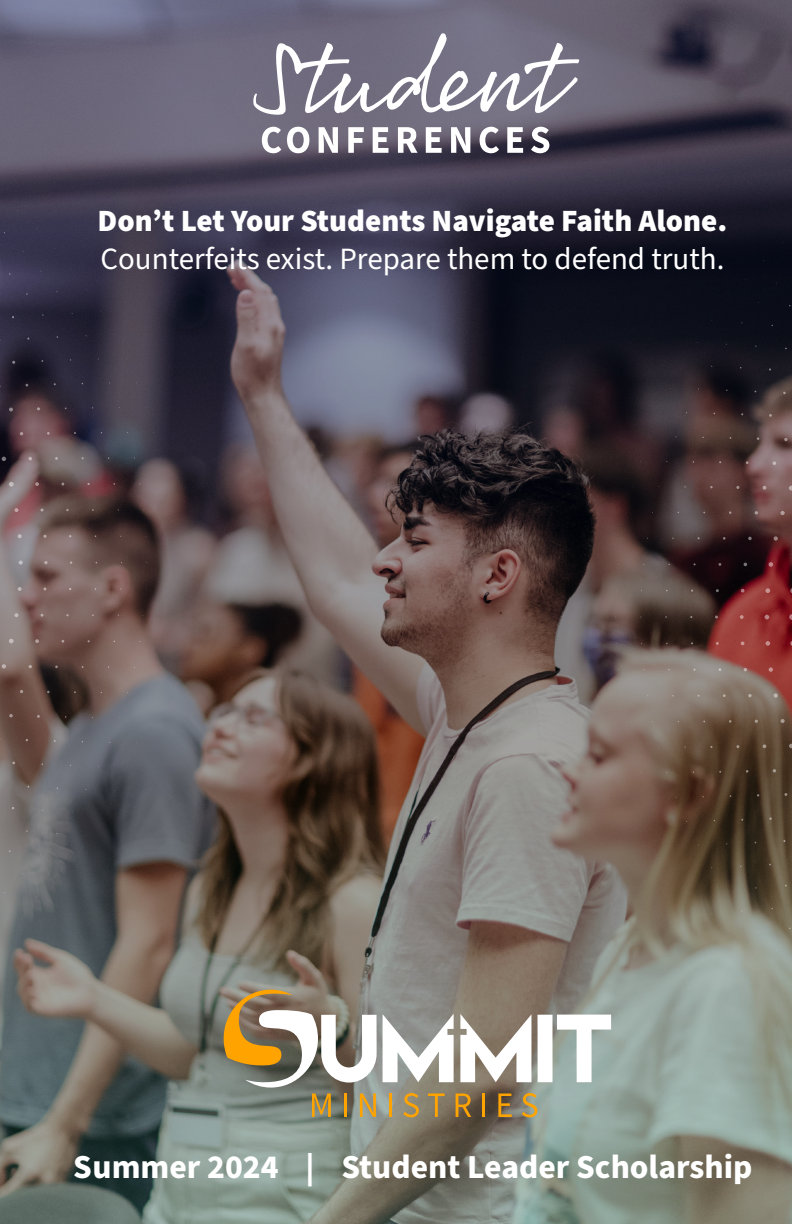
<style>
.page{position:relative;width:792px;height:1224px;background:#fff}
.page>*{position:absolute;margin:0;border:0;box-sizing:border-box;transform-origin:0 0}
.t1{font:700 33.6px "Source Sans Pro";color:#fff}
.t2{font:31px "Source Sans Pro";color:#fff}
.t3{font:900 31px "Source Sans Pro";color:#fff}
</style>
<div class="page">
<img style="left:0;top:0;width:792px;height:1224px">
<svg style="left:789px;top:614px;width:3px;height:6px"></svg>
<svg style="left:790px;top:588px;width:2px;height:6px"></svg>
<svg style="left:789px;top:744px;width:3px;height:4px"></svg>
<svg style="left:781px;top:719px;width:4px;height:4px"></svg>
<svg style="left:774px;top:693px;width:4px;height:5px"></svg>
<svg style="left:769px;top:667px;width:4px;height:5px"></svg>
<svg style="left:766px;top:641px;width:4px;height:5px"></svg>
<svg style="left:765px;top:615px;width:4px;height:4px"></svg>
<svg style="left:766px;top:588px;width:4px;height:5px"></svg>
<svg style="left:769px;top:562px;width:4px;height:5px"></svg>
<svg style="left:774px;top:536px;width:4px;height:5px"></svg>
<svg style="left:780px;top:511px;width:5px;height:4px"></svg>
<svg style="left:789px;top:486px;width:3px;height:5px"></svg>
<svg style="left:763px;top:744px;width:3px;height:4px"></svg>
<svg style="left:748px;top:694px;width:4px;height:3px"></svg>
<svg style="left:740px;top:615px;width:4px;height:4px"></svg>
<svg style="left:741px;top:589px;width:3px;height:4px"></svg>
<svg style="left:748px;top:537px;width:4px;height:3px"></svg>
<svg style="left:755px;top:511px;width:3px;height:4px"></svg>
<svg style="left:763px;top:486px;width:3px;height:4px"></svg>
<svg style="left:773px;top:461px;width:3px;height:4px"></svg>
<svg style="left:784px;top:438px;width:4px;height:3px"></svg>
<svg style="left:253px;top:33px;width:327px;height:82px"></svg>
<svg style="left:262px;top:127px;width:19px;height:26px"></svg>
<svg style="left:287px;top:127px;width:22px;height:26px"></svg>
<svg style="left:319px;top:127px;width:19px;height:26px"></svg>
<svg style="left:348px;top:127px;width:16px;height:26px"></svg>
<svg style="left:373px;top:127px;width:15px;height:26px"></svg>
<svg style="left:398px;top:127px;width:20px;height:26px"></svg>
<svg style="left:426px;top:127px;width:16px;height:26px"></svg>
<svg style="left:451px;top:127px;width:19px;height:26px"></svg>
<svg style="left:480px;top:127px;width:19px;height:26px"></svg>
<svg style="left:507px;top:127px;width:16px;height:26px"></svg>
<svg style="left:531px;top:127px;width:18px;height:26px"></svg>
<hr style="left:389px;top:1093px;width:3px;height:24px;background:#ffa300">
<svg style="left:403px;top:1093px;width:16px;height:24px"></svg>
<svg style="left:428px;top:1093px;width:17px;height:24px"></svg>
<svg style="left:456px;top:1093px;width:15px;height:24px"></svg>
<hr style="left:482px;top:1093px;width:3px;height:24px;background:#ffa300">
<svg style="left:498px;top:1093px;width:14px;height:24px"></svg>
<svg style="left:522px;top:1093px;width:15px;height:24px"></svg>
<div style="left:538px;top:1015px;width:15px;height:67px;background:#fff"></div>
<svg style="left:557px;top:1015px;width:54px;height:67px"></svg>
<svg style="left:383px;top:1014px;width:71px;height:68px"></svg>
<svg style="left:460px;top:1014px;width:71px;height:68px"></svg>
<svg style="left:224px;top:990px;width:153px;height:127px"></svg>
<svg style="left:19px;top:561px;width:4px;height:4px"></svg>
<svg style="left:18px;top:587px;width:4px;height:4px"></svg>
<svg style="left:15px;top:613px;width:3px;height:4px"></svg>
<svg style="left:9px;top:639px;width:5px;height:4px"></svg>
<svg style="left:2px;top:664px;width:4px;height:5px"></svg>
<svg style="left:2px;top:457px;width:4px;height:4px"></svg>
<svg style="left:9px;top:482px;width:5px;height:5px"></svg>
<svg style="left:15px;top:508px;width:3px;height:4px"></svg>
<svg style="left:18px;top:534px;width:4px;height:4px"></svg>
<svg style="left:44px;top:561px;width:4px;height:3px"></svg>
<svg style="left:43px;top:587px;width:3px;height:4px"></svg>
<svg style="left:35px;top:639px;width:4px;height:4px"></svg>
<svg style="left:9px;top:714px;width:4px;height:3px"></svg>
<svg style="left:9px;top:408px;width:4px;height:3px"></svg>
<svg style="left:28px;top:457px;width:4px;height:3px"></svg>
<svg style="left:35px;top:482px;width:4px;height:4px"></svg>
<svg style="left:40px;top:508px;width:4px;height:4px"></svg>
<svg style="left:43px;top:535px;width:4px;height:3px"></svg>
<p class="t3" style="left:98px;top:200px;width:631px">Don’t Let Your Students Navigate Faith Alone.</p>
<p class="t2" style="left:100px;top:238px;width:625px">Counterfeits exist. Prepare them to defend truth.</p>
<p class="t1" style="left:74px;top:1144px;width:680px">Summer 2024 | Student Leader Scholarship</p>
</div>
